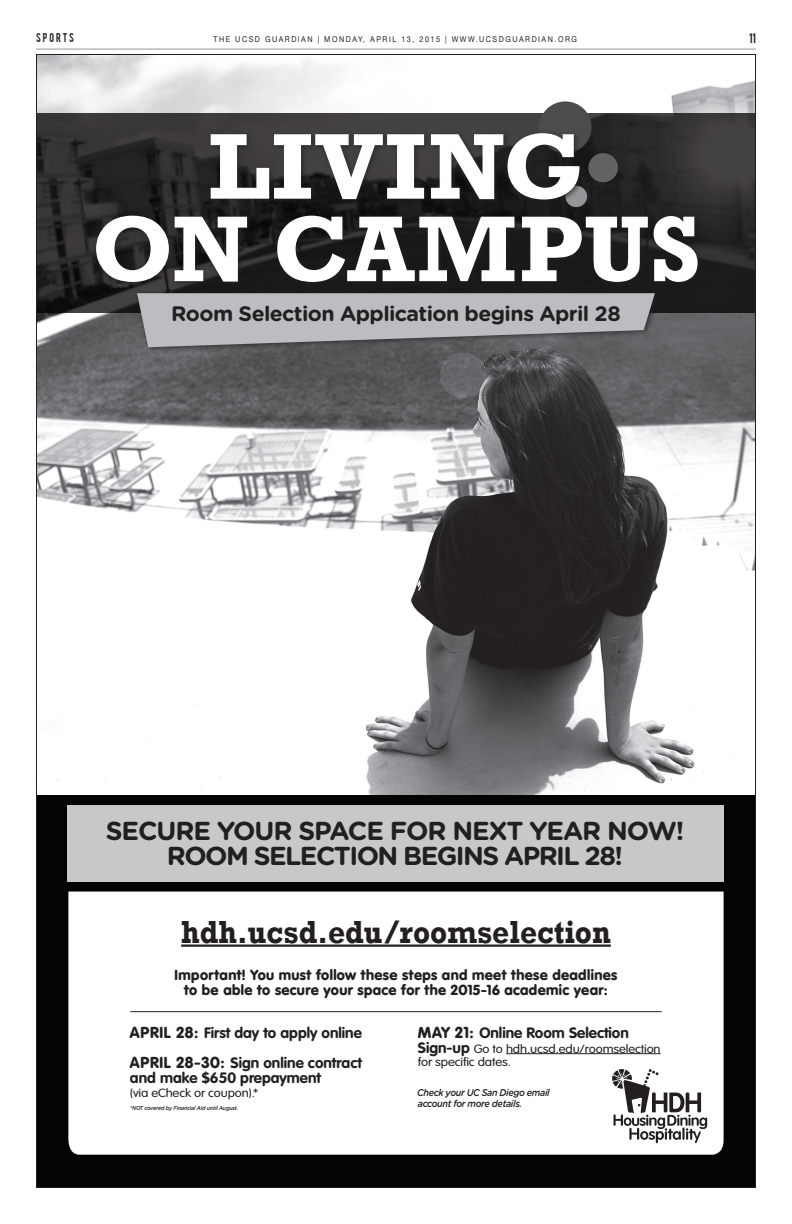
<style>
.page{position:relative;width:792px;height:1224px;background:#fff}
.page>*{position:absolute;margin:0;border:0;box-sizing:border-box;transform-origin:0 0}
.t1{font:700 94.9px/82.5px "Rockwell";letter-spacing:.015em;color:#fff;text-align:center}
.t2{font:700 32.7px "Rockwell";color:#231f20;scale:.91 1}
.t3{font:700 26px/25.1px "Gotham Rounded";letter-spacing:-.06em;color:#231f20;text-align:center}
.t4{font:700 20.9px "Gotham Rounded";letter-spacing:-.025em;color:#231f20}
.t5{font:700 14.9px/29.8px "VAG Rounded";color:#231f20}
.t6{font:900 14.3px/15.2px "VAG Rounded";letter-spacing:.02em;color:#231f20;text-align:center}
.t7{font:300 11.8px/13.3px "VAG Rounded";letter-spacing:-.01em;color:#231f20;scale:1.12 1}
.t8{font:11px "Bebas";color:#231f20;scale:.9 1}
.t9{font:10px "Bebas";letter-spacing:.21em;color:#231f20;scale:.9 1}
.t10{font:italic 500 9.9px/10.8px "Gotham Rounded";letter-spacing:-.04em;color:#231f20;scale:.91 1}
.t11{font:8px "Helvetica Neue";letter-spacing:.21em;color:#231f20;scale:.9 1}
.t12{font:italic 500 5.8px "Gotham Rounded";letter-spacing:-.03em;color:#231f20;scale:.91 1}
.s1{font-weight:900;font-size:15.7px}
.s2{font-weight:700;font-size:14.9px}
</style>
<div class="page">
<hr style="left:36px;top:49px;width:720px;height:1px;background:#939598">
<div style="left:36px;top:82px;width:720px;height:1106px;background:#040503"></div>
<div style="left:67px;top:805px;width:657px;height:77px;background:#c7c8ca"></div>
<div style="left:68px;top:892px;width:656px;height:263px;background:#fff"></div>
<hr style="left:506px;top:1053px;width:155px;height:1px;background:#231f20">
<hr style="left:181px;top:945px;width:430px;height:2px;background:#231f20">
<hr style="left:130px;top:1011px;width:532px;height:1px;background:#231f20">
<svg style="left:612px;top:1069px;width:95px;height:74px;background:#bbb9ba"></svg>
<img style="left:38px;top:56px;width:716px;height:739px">
<svg style="left:38px;top:114px;width:716px;height:199px;background:#312f30"></svg>
<div style="left:133px;top:289px;width:528px;height:65px;background:#231f20;opacity:.75"></div>
<svg style="left:137px;top:293px;width:518px;height:54px;background:#a9aaad"></svg>
<div style="left:539px;top:101px;width:53px;height:52px;background:#4b4c4d;border-radius:50%"></div>
<div style="left:92px;top:129px;width:612px;height:160px;background:#231f20;opacity:.75"></div>
<p class="t9" style="left:36px;top:31px;width:44px">SPORTS</p>
<p class="t11" style="left:214px;top:35px;width:405px">THE UCSD GUARDIAN | MONDAY, APRIL 13, 2015 | WWW.UCSDGUARDIAN.ORG</p>
<p class="t8" style="left:749px;top:31px;width:9px">11</p>
<p class="t1" style="left:91px;top:126px;width:611px">Living<br>On Campus</p>
<p class="t4" style="left:171px;top:301px;width:451px">ROOM SELECTION APPLICATION BEGINS APRIL 28</p>
<p class="t3" style="left:106px;top:818px;width:580px">SECURE YOUR SPACE FOR NEXT YEAR NOW!<br>ROOM SELECTION BEGINS APRIL 28!</p>
<p class="t2" style="left:181px;top:912px;width:474px">hdh.ucsd.edu/roomselection</p>
<p class="t6" style="left:175px;top:967px;width:444px">Important! You must follow these steps and meet these deadlines to be able to secure your space for the 2015-16 academic year:</p>
<p class="t5" style="left:130px;top:1018px;width:233px"><span class="s1">AprIl 28:</span> First day to apply online<br><span class="s1">AprIl 28-30:</span> Sign online contract</p>
<p class="t5" style="left:130px;top:1063px;width:193px">and make $650 prepayment</p>
<p class="t7" style="left:130px;top:1086px;width:116px">(via eCheck or coupon).*</p>
<p class="t12" style="left:130px;top:1104px;width:121px">*NOT covered by Financial Aid until August.</p>
<p class="t5" style="left:418px;top:1018px;width:213px"><span class="s1">MAY 21:</span> Online Room Selection</p>
<p class="t7" style="left:418px;top:1042px;width:218px"><span class="s2">Sign-up</span> Go to hdh.ucsd.edu/roomselection for specific dates.</p>
<p class="t10" style="left:417px;top:1087px;width:147px">Check your UC San Diego email account for more details.</p>
</div>
